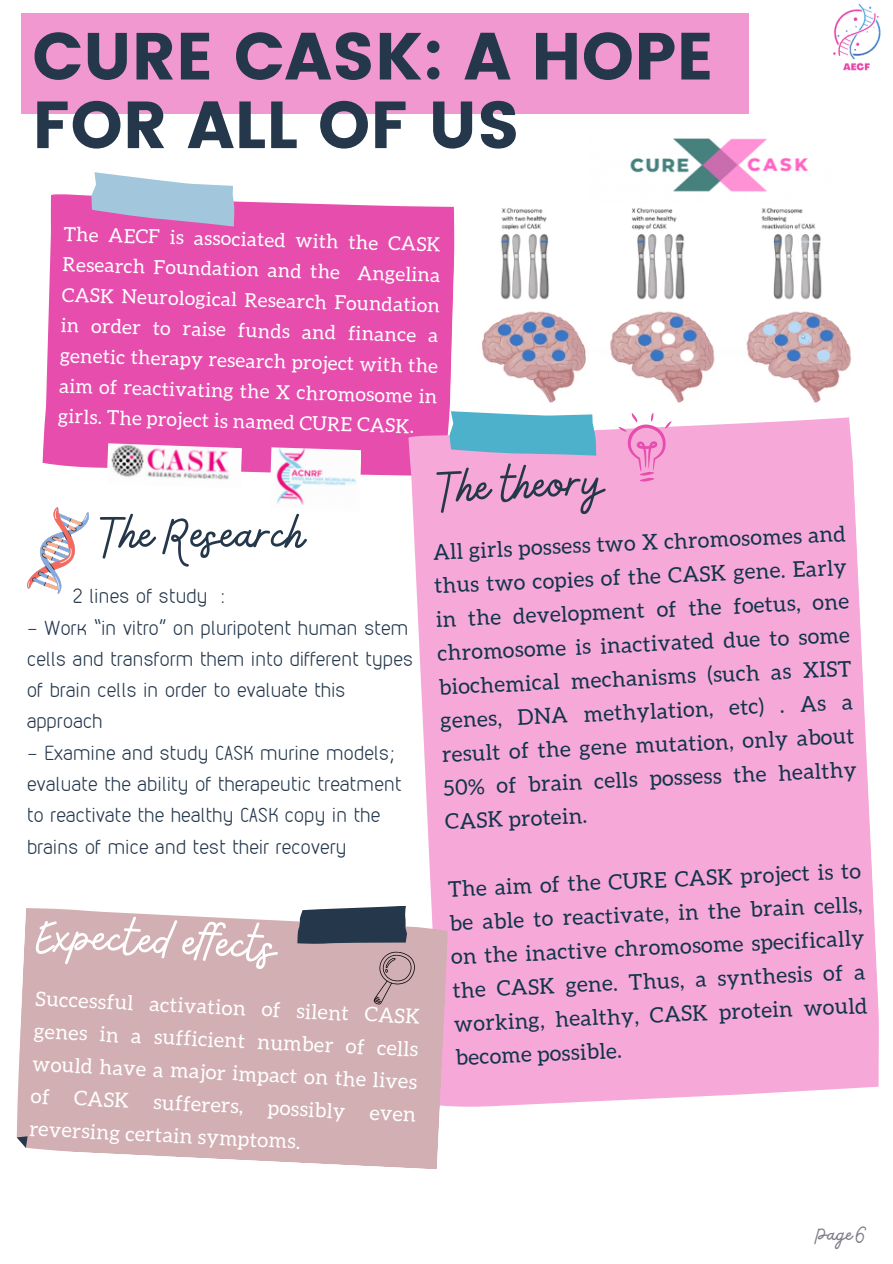
<style>
.page{position:relative;width:893px;height:1264px;background:#fff}
.page>*{position:absolute;margin:0;border:0;box-sizing:border-box;transform-origin:0 0}
.t1{font:66.3px "Poppins";color:#24374b}
.t2{font:53.85px "Bellaboo";color:#fff}
.t3{font:53.85px "Bellaboo";color:#24374b}
.t4{font:52.8px "Bellaboo";color:#24374b}
.t5{font:24px "Bellaboo";color:#7e7b87}
.t6{font:21.6px/33.6px "Aleo";color:#13344c;text-align:justify}
.t7{font:20.55px/32.7px "Aleo";color:#fff;text-align:justify}
.t8{font:100 19.65px/31.2px "VDS";letter-spacing:.02em;color:#24374b}
.t9{font:19.5px/30.5px "Aleo";color:#fff;text-align:justify}
</style>
<div class="page">
<img style="left:482px;top:208px;width:369px;height:195px">
<div style="left:42px;top:194px;width:412px;height:282px;background:#e64dad"></div>
<svg style="left:92px;top:172px;width:143px;height:54px"></svg>
<div style="left:408px;top:417px;width:471px;height:690px;background:#f6a9d9"></div>
<svg style="left:451px;top:411px;width:145px;height:44px;background:#63b6cf"></svg>
<svg style="left:25px;top:908px;width:422px;height:261px;fill:#d2afb2"></svg>
<svg style="left:17px;top:906px;width:390px;height:241px;background:#ccacb0"></svg>
<img style="left:269px;top:447px;width:92px;height:58px">
<img style="left:107px;top:443px;width:135px;height:37px">
<div style="left:21px;top:13px;width:727px;height:101px;background:#f098cf"></div>
<img style="left:833px;top:3px;width:48px;height:68px">
<img style="left:630px;top:138px;width:179px;height:54px">
<svg style="left:618px;top:413px;width:53px;height:68px"></svg>
<img style="left:27px;top:507px;width:62px;height:86px">
<svg style="left:374px;top:951px;width:41px;height:53px;background:#bc9d9f"></svg>
<p class="t1" style="left:32px;top:18px;width:683px">CURE CASK: A HOPE</p>
<p class="t1" style="left:32px;top:86px;width:489px">FOR ALL OF US</p>
<p class="t9" style="left:64px;top:217px;width:380px;rotate:2deg">The AECF is associated with the CASK Research Foundation and the Angelina CASK Neurological Research Foundation in order to raise funds and finance a genetic therapy research project with the aim of reactivating the X chromosome in girls. The project is named CURE CASK.</p>
<p class="t4" style="left:436px;top:455px;width:166px;rotate:-3deg">The theory</p>
<p class="t3" style="left:101px;top:499px;width:205px">The Research</p>
<p class="t6" style="left:430px;top:536px;width:416px;rotate:-3deg">All girls possess two X chromosomes and thus two copies of the CASK gene. Early in the development of the foetus, one chromosome is inactivated due to some biochemical mechanisms (such as XIST genes, DNA methylation, etc) . As a result of the gene mutation, only about 50% of brain cells possess the healthy CASK protein.</p>
<p class="t6" style="left:446px;top:874px;width:415px;rotate:-3deg">The aim of the CURE CASK project is to be able to reactivate, in the brain cells, on the inactive chromosome specifically the CASK gene. Thus, a synthesis of a working, healthy, CASK protein would become possible.</p>
<p class="t8" style="left:73px;top:580px;width:154px">2 lines of study :</p>
<p class="t8" style="left:27px;top:611px;width:387px">- Work “in vitro” on pluripotent human stem cells and transform them into different types of brain cells in order to evaluate this approach</p>
<p class="t8" style="left:27px;top:736px;width:376px">- Examine and study CASK murine models; evaluate the ability of therapeutic treatment to reactivate the healthy CASK copy in the brains of mice and test their recovery</p>
<p class="t2" style="left:36px;top:899px;width:244px;rotate:3deg">Expected ef ects</p>
<p class="t7" style="left:37px;top:981px;width:387px;rotate:3deg">Successful activation of silent CASK genes in a sufficient number of cells would have a major impact on the lives of CASK sufferers, possibly even reversing certain symptoms.</p>
<p class="t5" style="left:816px;top:1218px;width:53px">Page 6</p>
</div>
